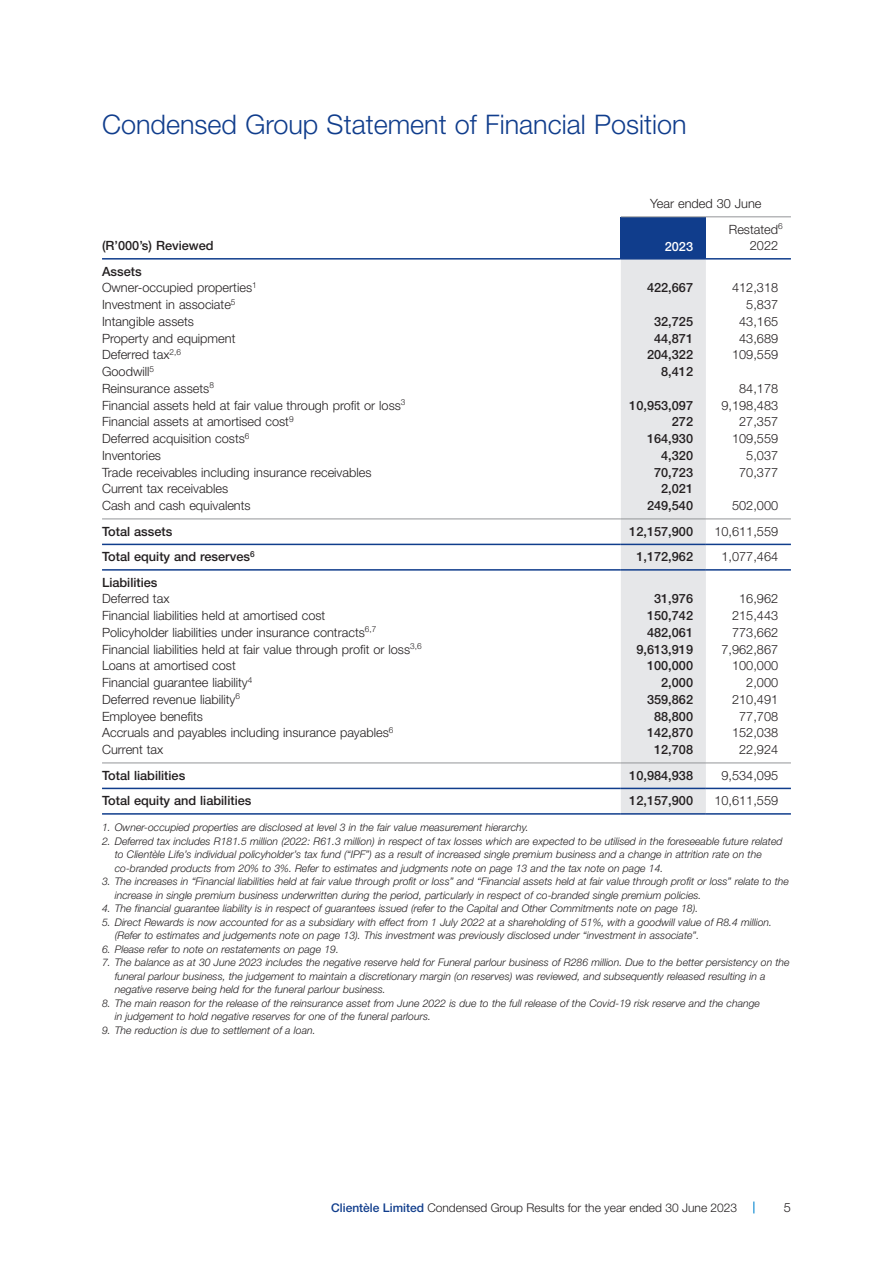
<style>
.page{position:relative;width:893px;height:1263px;background:#fff}
.page>*{position:absolute;margin:0;border:0;box-sizing:border-box;transform-origin:0 0}
.t1{font:300 27px "Helvetica Neue LT Std";color:#103d8c}
.t2{font:300 12.75px/16.5px "Helvetica Neue LT Std";color:#231f20}
.t3{font:500 12.75px "Helvetica Neue LT Std";color:#231f20}
.t4{font:500 12.75px "Helvetica Neue LT Std";color:#fff}
.t5{font:300 12px "Helvetica Neue LT Std";color:#231f20}
.t6{font:italic 300 10.5px/13.5px "Helvetica Neue LT Std";color:#231f20}
.s1{font-weight:500}
.s2{font-weight:500;color:#103d8c}
</style>
<div class="page">
<svg style="left:753px;top:1201px;width:2px;height:12px"></svg>
<div style="left:621px;top:217px;width:85px;height:42px;background:#103d8c"></div>
<div style="left:621px;top:260px;width:85px;height:553px;background:#e6e7e9"></div>
<hr style="left:102px;top:258px;width:519px;height:2px;background:#103d8c">
<hr style="left:706px;top:258px;width:85px;height:2px;background:#103d8c">
<hr style="left:102px;top:518px;width:519px;height:1px;background:#939598">
<hr style="left:621px;top:518px;width:85px;height:1px;background:#939598">
<hr style="left:706px;top:518px;width:85px;height:1px;background:#939598">
<hr style="left:102px;top:762px;width:519px;height:1px;background:#939598">
<hr style="left:621px;top:762px;width:85px;height:1px;background:#939598">
<hr style="left:706px;top:762px;width:85px;height:1px;background:#939598">
<hr style="left:102px;top:544px;width:519px;height:1px;background:#103d8c">
<hr style="left:621px;top:544px;width:85px;height:1px;background:#103d8c">
<hr style="left:706px;top:544px;width:85px;height:1px;background:#103d8c">
<hr style="left:621px;top:216px;width:85px;height:1px;background:#939598">
<hr style="left:706px;top:216px;width:85px;height:1px;background:#939598">
<hr style="left:621px;top:258px;width:85px;height:2px;background:#103d8c">
<hr style="left:102px;top:569px;width:519px;height:2px;background:#103d8c">
<hr style="left:621px;top:569px;width:85px;height:2px;background:#103d8c">
<hr style="left:706px;top:569px;width:85px;height:2px;background:#103d8c">
<hr style="left:102px;top:788px;width:519px;height:1px;background:#103d8c">
<hr style="left:621px;top:788px;width:85px;height:1px;background:#103d8c">
<hr style="left:706px;top:788px;width:85px;height:1px;background:#103d8c">
<hr style="left:102px;top:813px;width:519px;height:2px;background:#103d8c">
<hr style="left:621px;top:813px;width:85px;height:2px;background:#103d8c">
<hr style="left:706px;top:813px;width:85px;height:2px;background:#103d8c">
<h1 class="t1" style="left:102px;top:108px;width:586px">Condensed Group Statement of Financial Position</h1>
<p class="t3" style="left:102px;top:238px;width:113px">(R’000’s) Reviewed</p>
<p class="t2" style="left:102px;top:262px;width:156px"><span class="s1">Assets<br></span>Owner-occupied properties<sup>1</sup></p>
<p class="t2" style="left:650px;top:195px;width:113px">Year ended 30 June</p>
<p class="t4" style="left:665px;top:238px;width:30px">2023</p>
<p class="t2" style="left:750px;top:221px;width:34px;text-indent:-21px">Restated<sup>6<br></sup>2022</p>
<p class="t3" style="left:647px;top:280px;width:48px">422,667</p>
<p class="t2" style="left:732px;top:279px;width:48px">412,318</p>
<p class="t2" style="left:102px;top:296px;width:135px">Investment in associate<sup>5</sup></p>
<p class="t2" style="left:746px;top:296px;width:33px">5,837</p>
<p class="t2" style="left:102px;top:313px;width:93px">Intangible assets</p>
<p class="t3" style="left:654px;top:314px;width:40px">32,725</p>
<p class="t2" style="left:739px;top:313px;width:40px">43,165</p>
<p class="t2" style="left:102px;top:330px;width:135px">Property and equipment</p>
<p class="t3" style="left:654px;top:330px;width:40px">44,871</p>
<p class="t2" style="left:739px;top:330px;width:40px">43,689</p>
<p class="t2" style="left:102px;top:346px;width:80px">Deferred tax<sup>2,6</sup></p>
<p class="t3" style="left:647px;top:347px;width:48px">204,322</p>
<p class="t2" style="left:732px;top:346px;width:48px">109,559</p>
<p class="t2" style="left:102px;top:363px;width:54px">Goodwill<sup>5</sup></p>
<p class="t3" style="left:661px;top:364px;width:33px">8,412</p>
<p class="t2" style="left:102px;top:380px;width:113px">Reinsurance assets<sup>8</sup></p>
<p class="t2" style="left:739px;top:380px;width:40px">84,178</p>
<p class="t2" style="left:102px;top:397px;width:305px">Financial assets held at fair value through profit or loss<sup>3</sup></p>
<p class="t3" style="left:629px;top:397px;width:65px">10,953,097</p>
<p class="t2" style="left:721px;top:397px;width:58px">9,198,483</p>
<p class="t2" style="left:102px;top:413px;width:193px">Financial assets at amortised cost<sup>9</sup></p>
<p class="t3" style="left:672px;top:414px;width:23px">272</p>
<p class="t2" style="left:739px;top:413px;width:40px">27,357</p>
<p class="t2" style="left:102px;top:430px;width:149px">Deferred acquisition costs<sup>6</sup></p>
<p class="t3" style="left:647px;top:431px;width:48px">164,930</p>
<p class="t2" style="left:732px;top:430px;width:48px">109,559</p>
<p class="t2" style="left:102px;top:447px;width:61px">Inventories</p>
<p class="t3" style="left:661px;top:448px;width:33px">4,320</p>
<p class="t2" style="left:746px;top:447px;width:33px">5,037</p>
<p class="t2" style="left:102px;top:464px;width:271px">Trade receivables including insurance receivables</p>
<p class="t3" style="left:654px;top:464px;width:40px">70,723</p>
<p class="t2" style="left:739px;top:464px;width:40px">70,377</p>
<p class="t2" style="left:102px;top:480px;width:128px">Current tax receivables</p>
<p class="t3" style="left:661px;top:481px;width:33px">2,021</p>
<p class="t2" style="left:102px;top:497px;width:150px">Cash and cash equivalents</p>
<p class="t3" style="left:647px;top:498px;width:48px">249,540</p>
<p class="t2" style="left:732px;top:497px;width:48px">502,000</p>
<p class="t3" style="left:102px;top:523px;width:72px">Total assets</p>
<p class="t3" style="left:629px;top:523px;width:65px">12,157,900</p>
<p class="t2" style="left:714px;top:523px;width:65px">10,611,559</p>
<p class="t3" style="left:102px;top:549px;width:154px">Total equity and reserves<sup>6</sup></p>
<p class="t3" style="left:636px;top:549px;width:58px">1,172,962</p>
<p class="t2" style="left:721px;top:548px;width:58px">1,077,464</p>
<p class="t3" style="left:102px;top:574px;width:57px">Liabilities</p>
<p class="t2" style="left:102px;top:590px;width:69px">Deferred tax</p>
<p class="t3" style="left:654px;top:591px;width:40px">31,976</p>
<p class="t2" style="left:739px;top:590px;width:40px">16,962</p>
<p class="t2" style="left:102px;top:607px;width:225px">Financial liabilities held at amortised cost</p>
<p class="t3" style="left:647px;top:608px;width:48px">150,742</p>
<p class="t2" style="left:732px;top:607px;width:48px">215,443</p>
<p class="t2" style="left:102px;top:624px;width:276px">Policyholder liabilities under insurance contracts<sup>6,7</sup></p>
<p class="t3" style="left:647px;top:625px;width:48px">482,061</p>
<p class="t2" style="left:732px;top:624px;width:48px">773,662</p>
<p class="t2" style="left:102px;top:641px;width:321px">Financial liabilities held at fair value through profit or loss<sup>3,6</sup></p>
<p class="t3" style="left:636px;top:641px;width:58px">9,613,919</p>
<p class="t2" style="left:721px;top:641px;width:58px">7,962,867</p>
<p class="t2" style="left:102px;top:657px;width:135px">Loans at amortised cost</p>
<p class="t3" style="left:647px;top:658px;width:48px">100,000</p>
<p class="t2" style="left:732px;top:657px;width:48px">100,000</p>
<p class="t2" style="left:102px;top:674px;width:152px">Financial guarantee liability<sup>4</sup></p>
<p class="t3" style="left:661px;top:675px;width:33px">2,000</p>
<p class="t2" style="left:746px;top:674px;width:33px">2,000</p>
<p class="t2" style="left:102px;top:691px;width:140px">Deferred revenue liability<sup>6</sup></p>
<p class="t3" style="left:647px;top:692px;width:48px">359,862</p>
<p class="t2" style="left:732px;top:691px;width:48px">210,491</p>
<p class="t2" style="left:102px;top:708px;width:102px">Employee benefits</p>
<p class="t3" style="left:654px;top:708px;width:40px">88,800</p>
<p class="t2" style="left:739px;top:708px;width:40px">77,708</p>
<p class="t2" style="left:102px;top:724px;width:293px">Accruals and payables including insurance payables<sup>6</sup></p>
<p class="t3" style="left:647px;top:725px;width:48px">142,870</p>
<p class="t2" style="left:732px;top:724px;width:48px">152,038</p>
<p class="t2" style="left:102px;top:741px;width:63px">Current tax</p>
<p class="t3" style="left:654px;top:742px;width:40px">12,708</p>
<p class="t2" style="left:739px;top:741px;width:40px">22,924</p>
<p class="t3" style="left:102px;top:767px;width:85px">Total liabilities</p>
<p class="t3" style="left:629px;top:767px;width:65px">10,984,938</p>
<p class="t2" style="left:721px;top:767px;width:58px">9,534,095</p>
<p class="t3" style="left:102px;top:793px;width:151px">Total equity and liabilities</p>
<p class="t3" style="left:629px;top:793px;width:65px">12,157,900</p>
<p class="t2" style="left:714px;top:792px;width:65px">10,611,559</p>
<p class="t6" style="left:102px;top:820px;width:428px">1. Owner-occupied properties are disclosed at level 3 in the fair value measurement hierarchy.</p>
<p class="t6" style="left:115px;top:834px;width:669px;text-indent:-13px">2. Deferred tax includes R181.5 million (2022: R61.3 million) in respect of tax losses which are expected to be utilised in the foreseeable future related to Clientèle Life’s individual policyholder’s tax fund (“IPF”) as a result of increased single premium business and a change in attrition rate on the co-branded products from 20% to 3%. Refer to estimates and judgments note on page 13 and the tax note on page 14.</p>
<p class="t6" style="left:115px;top:874px;width:676px;text-indent:-13px">3. The increases in “Financial liabilities held at fair value through profit or loss” and “Financial assets held at fair value through profit or loss” relate to the increase in single premium business underwritten during the period, particularly in respect of co-branded single premium policies.</p>
<p class="t6" style="left:102px;top:901px;width:598px">4. The financial guarantee liability is in respect of guarantees issued (refer to the Capital and Other Commitments note on page 18).</p>
<p class="t6" style="left:115px;top:915px;width:659px;text-indent:-13px">5. Direct Rewards is now accounted for as a subsidiary with effect from 1 July 2022 at a shareholding of 51%, with a goodwill value of R8.4 million. (Refer to estimates and judgements note on page 13). This investment was previously disclosed under “investment in associate”.</p>
<p class="t6" style="left:102px;top:942px;width:238px">6. Please refer to note on restatements on page 19.</p>
<p class="t6" style="left:115px;top:955px;width:676px;text-indent:-13px">7. The balance as at 30 June 2023 includes the negative reserve held for Funeral parlour business of R286 million. Due to the better persistency on the funeral parlour business, the judgement to maintain a discretionary margin (on reserves) was reviewed, and subsequently released resulting in a negative reserve being held for the funeral parlour business.</p>
<p class="t6" style="left:115px;top:996px;width:647px;text-indent:-13px">8. The main reason for the release of the reinsurance asset from June 2022 is due to the full release of the Covid-19 risk reserve and the change in judgement to hold negative reserves for one of the funeral parlours.</p>
<p class="t6" style="left:102px;top:1023px;width:215px">9. The reduction is due to settlement of a loan.</p>
<p class="t5" style="left:331px;top:1200px;width:407px"><span class="s2">Clientèle Limited</span> Condensed Group Results for the year ended 30 June 2023</p>
<p class="t2" style="left:784px;top:1199px;width:9px">5</p>
</div>
